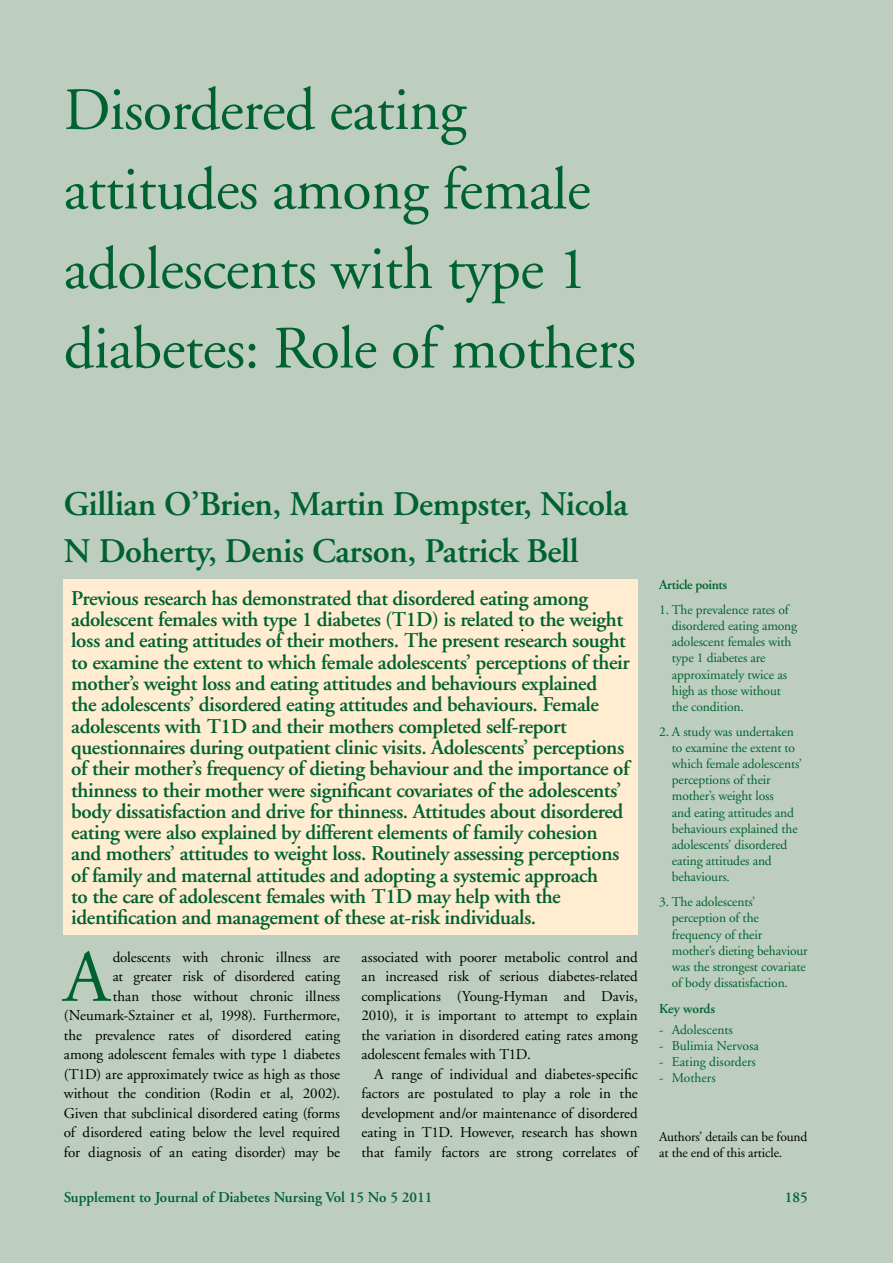
<style>
.page{position:relative;width:893px;height:1263px;background:#bdcec0}
.page>*{position:absolute;margin:0;border:0;box-sizing:border-box;transform-origin:0 0}
.t1{font:73.8px "Adobe Garamond";color:#006231}
.t2{font:60px/79.5px "Adobe Garamond";letter-spacing:-.01em;color:#006231}
.t3{font:600 34.5px/46.5px "Adobe Garamond";letter-spacing:-.01em;color:#006231}
.t4{font:600 21px/21.3px "Adobe Garamond";letter-spacing:-.02em;color:#006231}
.t5{font:15px/19.5px "Adobe Garamond";color:#000;text-align:justify}
.t6{font:600 15px "Adobe Garamond";color:#006231}
.t7{font:13.5px/16.2px "Adobe Garamond";letter-spacing:-.01em;color:#006231}
.t8{font:13.5px/16.2px "Adobe Garamond";letter-spacing:-.01em;color:#000}
.t9{font:600 13.5px "Adobe Garamond";letter-spacing:-.025em;color:#006231}
.t10{font:600 13.5px "Adobe Garamond";color:#006231}
</style>
<div class="page">
<div style="left:64px;top:579px;width:574px;height:356px;background:#ffecd1"></div>
<div style="left:659px;top:579px;width:149px;height:548px;background:#bdcec0"></div>
<h2 class="t2" style="left:64px;top:72px;width:574px">Disordered eating attitudes among female adolescents with type 1 diabetes: Role of mothers</h2>
<h3 class="t3" style="left:64px;top:482px;width:566px">Gillian O’Brien, Martin Dempster, Nicola<br>N Doherty, Denis Carson, Patrick Bell</h3>
<p class="t4" style="left:71px;top:588px;width:560px">Previous research has demonstrated that disordered eating among adolescent females with type 1 diabetes (T1D) is related to the weight loss and eating attitudes of their mothers. The present research sought to examine the extent to which female adolescents’ perceptions of their mother’s weight loss and eating attitudes and behaviours explained<br>the adolescents’ disordered eating attitudes and behaviours. Female adolescents with T1D and their mothers completed self-report questionnaires during outpatient clinic visits. Adolescents’ perceptions of their mother’s frequency of dieting behaviour and the importance of thinness to their mother were significant covariates of the adolescents’ body dissatisfaction and drive for thinness. Attitudes about disordered eating were also explained by different elements of family cohesion and mothers’ attitudes to weight loss. Routinely assessing perceptions of family and maternal attitudes and adopting a systemic approach<br>to the care of adolescent females with T1D may help with the identification and management of these at-risk individuals.</p>
<h1 class="t1" style="left:64px;top:938px;width:47px">A</h1>
<p class="t5" style="left:64px;top:948px;width:278px;text-align:right">dolescents with chronic illness are<br>at greater risk of disordered eating<br>than those without chronic illness (Neumark-Sztainer et al, 1998). Furthermore, the prevalence rates of disordered eating among adolescent females with type 1 diabetes (T1D) are approximately twice as high as those without the condition (Rodin et al, 2002).<br>Given that subclinical disordered eating (forms of disordered eating below the level required for diagnosis of an eating disorder) may be</p>
<p class="t5" style="left:361px;top:948px;width:278px">associated with poorer metabolic control and an increased risk of serious diabetes-related complications (Young-Hyman and Davis, 2010), it is important to attempt to explain the variation in disordered eating rates among adolescent females with T1D.</p>
<p class="t5" style="left:361px;top:1065px;width:278px;text-indent:13px">A range of individual and diabetes-specific factors are postulated to play a role in the development and/or maintenance of disordered eating in T1D. However, research has shown that family factors are strong correlates of</p>
<p class="t9" style="left:659px;top:577px;width:70px">Article points</p>
<p class="t7" style="left:672px;top:602px;width:127px;text-indent:-13px">1. The prevalence rates of disordered eating among adolescent females with type 1 diabetes are approximately twice as high as those without the condition.</p>
<p class="t7" style="left:672px;top:724px;width:132px;text-indent:-13px">2. A study was undertaken to examine the extent to which female adolescents’ perceptions of their mother’s weight loss<br>and eating attitudes and behaviours explained the adolescents’ disordered eating attitudes and behaviours.</p>
<p class="t7" style="left:672px;top:894px;width:137px;text-indent:-13px">3. The adolescents’ perception of the frequency of their mother’s dieting behaviour was the strongest covariate of body dissatisfaction.</p>
<p class="t10" style="left:659px;top:1002px;width:58px">Key words</p>
<p class="t7" style="left:659px;top:1022px;width:75px">- Adolescents</p>
<p class="t7" style="left:659px;top:1038px;width:101px">- Bulimia Nervosa</p>
<p class="t7" style="left:659px;top:1054px;width:98px">- Eating disorders</p>
<p class="t7" style="left:659px;top:1070px;width:58px">- Mothers</p>
<p class="t8" style="left:659px;top:1128px;width:150px">Authors’ details can be found at the end of this article.</p>
<p class="t6" style="left:64px;top:1189px;width:370px">Supplement to Journal of Diabetes Nursing Vol 15 No 5 2011</p>
<p class="t6" style="left:785px;top:1189px;width:24px">185</p>
</div>
